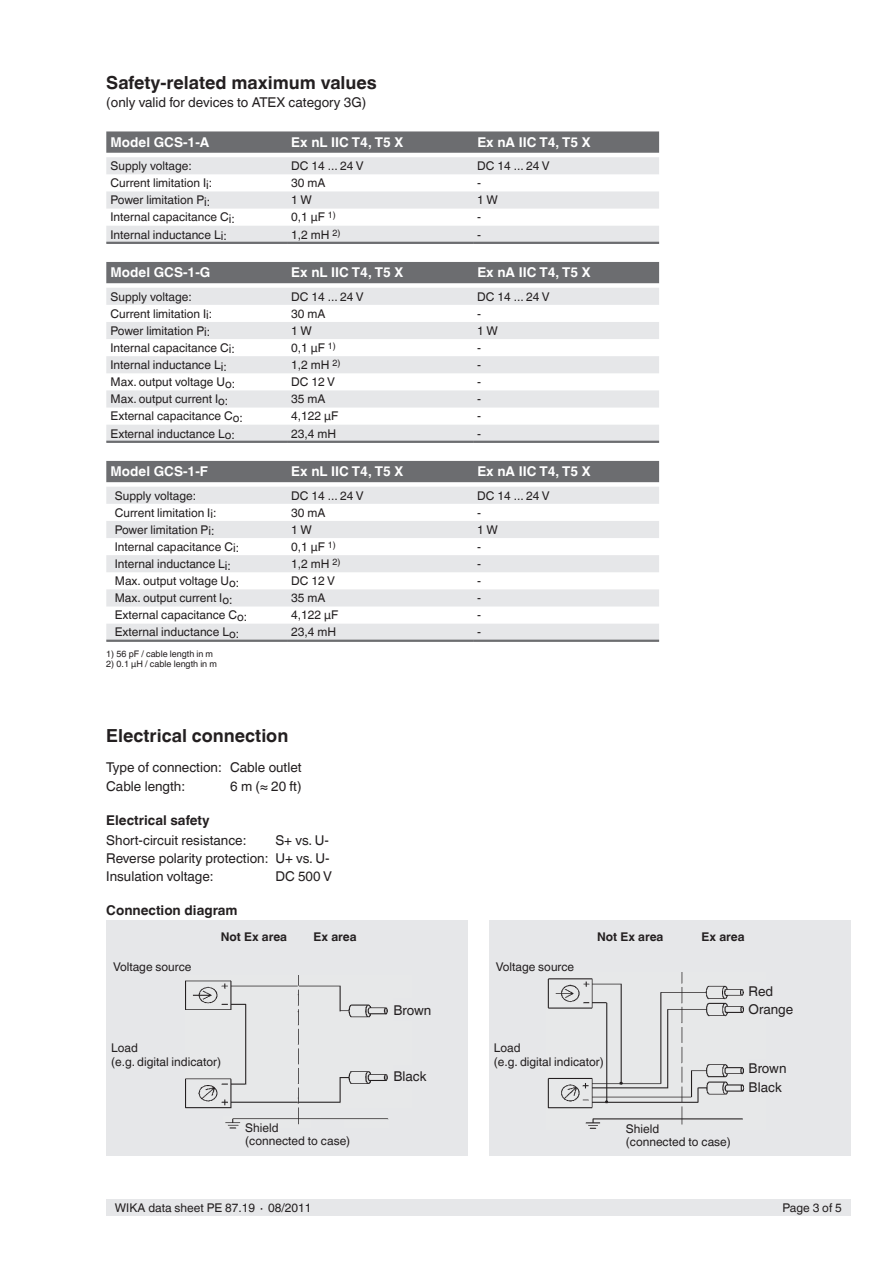
<style>
.page{position:relative;width:893px;height:1263px;background:#fff}
.page>*{position:absolute;margin:0;border:0;box-sizing:border-box;transform-origin:0 0}
.t1{font:700 18px "Helvetica World";color:#231f20}
.t2{font:13.5px/18.1px "Helvetica World";color:#231f20}
.t3{font:700 13.5px "Helvetica World";color:#fff}
.t4{font:700 13.5px "Helvetica World";color:#231f20}
.t5{font:12px/13.5px "Helvetica World";color:#231f20}
.t6{font:700 12px "Helvetica World";color:#231f20}
.t7{font:9px "Helvetica World";color:#231f20}
</style>
<div class="page">
<div style="left:106px;top:1199px;width:744px;height:17px;background:#e6e7e9"></div>
<svg style="left:106px;top:131px;width:553px;height:22px;background:#707174"></svg>
<svg style="left:106px;top:157px;width:553px;height:85px;fill:#e6e7e9"></svg>
<hr style="left:106px;top:242px;width:181px;height:2px;background:#6c6d70">
<hr style="left:287px;top:242px;width:186px;height:2px;background:#6c6d70">
<hr style="left:473px;top:242px;width:186px;height:2px;background:#6c6d70">
<div style="left:106px;top:262px;width:553px;height:21px;background:#6c6d70"></div>
<svg style="left:106px;top:288px;width:553px;height:153px;fill:#e6e7e9"></svg>
<hr style="left:106px;top:441px;width:181px;height:2px;background:#6c6d70">
<hr style="left:287px;top:441px;width:186px;height:2px;background:#6c6d70">
<hr style="left:473px;top:441px;width:186px;height:2px;background:#6c6d70">
<div style="left:106px;top:461px;width:553px;height:21px;background:#6c6d70"></div>
<svg style="left:106px;top:487px;width:553px;height:153px;fill:#e6e7e9"></svg>
<hr style="left:106px;top:640px;width:181px;height:2px;background:#6c6d70">
<hr style="left:287px;top:640px;width:186px;height:2px;background:#6c6d70">
<hr style="left:473px;top:640px;width:186px;height:2px;background:#6c6d70">
<div style="left:106px;top:921px;width:362px;height:235px;background:#e6e7e9"></div>
<img style="left:185px;top:975px;width:204px;height:154px">
<div style="left:489px;top:921px;width:361px;height:235px;background:#e6e7e9"></div>
<img style="left:547px;top:972px;width:198px;height:157px">
<h1 class="t1" style="left:106px;top:73px;width:272px">Safety-related maximum values</h1>
<p class="t2" style="left:106px;top:94px;width:262px">(only valid for devices to ATEX category 3G)</p>
<p class="t3" style="left:111px;top:134px;width:100px">Model GCS-1-A</p>
<p class="t3" style="left:291px;top:134px;width:113px">Ex nL IIC T4, T5 X</p>
<p class="t3" style="left:477px;top:134px;width:115px">Ex nA IIC T4, T5 X</p>
<p class="t5" style="left:111px;top:159px;width:83px">Supply voltage:</p>
<p class="t5" style="left:291px;top:159px;width:74px">DC 14 ... 24 V</p>
<p class="t5" style="left:477px;top:159px;width:74px">DC 14 ... 24 V</p>
<p class="t5" style="left:111px;top:176px;width:103px">Current limitation Ii:</p>
<p class="t5" style="left:291px;top:176px;width:36px">30 mA</p>
<p class="t5" style="left:477px;top:176px;width:5px">-</p>
<p class="t5" style="left:111px;top:193px;width:101px">Power limitation Pi:</p>
<p class="t5" style="left:291px;top:193px;width:22px">1W</p>
<p class="t5" style="left:477px;top:193px;width:22px">1W</p>
<p class="t5" style="left:111px;top:211px;width:126px">Internal capacitance Ci:</p>
<p class="t5" style="left:291px;top:211px;width:46px">0,1 µF <sup>1)</sup></p>
<p class="t5" style="left:477px;top:211px;width:5px">-</p>
<p class="t5" style="left:111px;top:228px;width:118px">Internal inductance Li:</p>
<p class="t5" style="left:291px;top:228px;width:51px">1,2 mH <sup>2)</sup></p>
<p class="t5" style="left:477px;top:228px;width:5px">-</p>
<p class="t3" style="left:111px;top:265px;width:101px">Model GCS-1-G</p>
<p class="t3" style="left:291px;top:265px;width:113px">Ex nL IIC T4, T5 X</p>
<p class="t3" style="left:477px;top:265px;width:115px">Ex nA IIC T4, T5 X</p>
<p class="t5" style="left:111px;top:290px;width:83px">Supply voltage:</p>
<p class="t5" style="left:291px;top:290px;width:74px">DC 14 ... 24 V</p>
<p class="t5" style="left:477px;top:290px;width:74px">DC 14 ... 24 V</p>
<p class="t5" style="left:111px;top:307px;width:103px">Current limitation Ii:</p>
<p class="t5" style="left:291px;top:307px;width:36px">30 mA</p>
<p class="t5" style="left:477px;top:307px;width:5px">-</p>
<p class="t5" style="left:111px;top:324px;width:101px">Power limitation Pi:</p>
<p class="t5" style="left:291px;top:324px;width:22px">1W</p>
<p class="t5" style="left:477px;top:324px;width:22px">1W</p>
<p class="t5" style="left:111px;top:341px;width:126px">Internal capacitance Ci:</p>
<p class="t5" style="left:291px;top:341px;width:46px">0,1 µF <sup>1)</sup></p>
<p class="t5" style="left:477px;top:341px;width:5px">-</p>
<p class="t5" style="left:111px;top:358px;width:118px">Internal inductance Li:</p>
<p class="t5" style="left:291px;top:358px;width:51px">1,2 mH <sup>2)</sup></p>
<p class="t5" style="left:477px;top:358px;width:5px">-</p>
<p class="t5" style="left:111px;top:375px;width:126px">Max. output voltage Uo:</p>
<p class="t5" style="left:291px;top:375px;width:45px">DC 12V</p>
<p class="t5" style="left:477px;top:375px;width:5px">-</p>
<p class="t5" style="left:111px;top:392px;width:119px">Max. output current Io:</p>
<p class="t5" style="left:291px;top:392px;width:36px">35 mA</p>
<p class="t5" style="left:477px;top:392px;width:5px">-</p>
<p class="t5" style="left:111px;top:409px;width:134px">External capacitance Co:</p>
<p class="t5" style="left:291px;top:409px;width:49px">4,122 µF</p>
<p class="t5" style="left:477px;top:409px;width:5px">-</p>
<p class="t5" style="left:111px;top:427px;width:126px">External inductance Lo:</p>
<p class="t5" style="left:291px;top:427px;width:46px">23,4 mH</p>
<p class="t5" style="left:477px;top:427px;width:5px">-</p>
<p class="t3" style="left:111px;top:464px;width:99px">Model GCS-1-F</p>
<p class="t3" style="left:291px;top:464px;width:113px">Ex nL IIC T4, T5 X</p>
<p class="t3" style="left:477px;top:464px;width:115px">Ex nA IIC T4, T5 X</p>
<p class="t5" style="left:115px;top:489px;width:83px">Supply voltage:</p>
<p class="t5" style="left:291px;top:489px;width:74px">DC 14 ... 24 V</p>
<p class="t5" style="left:477px;top:489px;width:74px">DC 14 ... 24 V</p>
<p class="t5" style="left:115px;top:506px;width:103px">Current limitation Ii:</p>
<p class="t5" style="left:291px;top:506px;width:36px">30 mA</p>
<p class="t5" style="left:477px;top:506px;width:5px">-</p>
<p class="t5" style="left:115px;top:523px;width:101px">Power limitation Pi:</p>
<p class="t5" style="left:291px;top:523px;width:22px">1W</p>
<p class="t5" style="left:477px;top:523px;width:22px">1W</p>
<p class="t5" style="left:115px;top:540px;width:126px">Internal capacitance Ci:</p>
<p class="t5" style="left:291px;top:540px;width:46px">0,1 µF <sup>1)</sup></p>
<p class="t5" style="left:477px;top:540px;width:5px">-</p>
<p class="t5" style="left:115px;top:557px;width:118px">Internal inductance Li:</p>
<p class="t5" style="left:291px;top:557px;width:51px">1,2 mH <sup>2)</sup></p>
<p class="t5" style="left:477px;top:557px;width:5px">-</p>
<p class="t5" style="left:115px;top:574px;width:126px">Max. output voltage Uo:</p>
<p class="t5" style="left:291px;top:574px;width:45px">DC 12V</p>
<p class="t5" style="left:477px;top:574px;width:5px">-</p>
<p class="t5" style="left:115px;top:591px;width:119px">Max. output current Io:</p>
<p class="t5" style="left:291px;top:591px;width:36px">35 mA</p>
<p class="t5" style="left:477px;top:591px;width:5px">-</p>
<p class="t5" style="left:115px;top:608px;width:134px">External capacitance Co:</p>
<p class="t5" style="left:291px;top:608px;width:49px">4,122 µF</p>
<p class="t5" style="left:477px;top:608px;width:5px">-</p>
<p class="t5" style="left:115px;top:626px;width:126px">External inductance Lo:</p>
<p class="t5" style="left:291px;top:626px;width:46px">23,4 mH</p>
<p class="t5" style="left:477px;top:626px;width:5px">-</p>
<p class="t7" style="left:106px;top:648px;width:108px">1) 56 pF / cable length in m</p>
<p class="t7" style="left:106px;top:659px;width:112px">2) 0.1 µH / cable length in m</p>
<h1 class="t1" style="left:106px;top:725px;width:184px">Electrical connection</h1>
<p class="t2" style="left:106px;top:758px;width:197px">Type of connection: Cable outlet<br>Cable length:</p>
<p class="t2" style="left:230px;top:777px;width:73px">6 m (≈ 20 ft)</p>
<p class="t4" style="left:106px;top:812px;width:105px">Electrical safety</p>
<p class="t2" style="left:106px;top:831px;width:142px">Short-circuit resistance:</p>
<p class="t2" style="left:106px;top:831px;width:225px;text-align:justify;text-indent:169px">S+ vs. U-Reverse polarity protection: U+ vs. U-Insulation voltage:</p>
<p class="t2" style="left:275px;top:867px;width:58px">DC 500 V</p>
<p class="t4" style="left:106px;top:903px;width:133px">Connection diagram</p>
<p class="t6" style="left:221px;top:929px;width:68px">Not Ex area</p>
<p class="t6" style="left:314px;top:929px;width:45px">Ex area</p>
<p class="t6" style="left:597px;top:929px;width:68px">Not Ex area</p>
<p class="t6" style="left:702px;top:929px;width:45px">Ex area</p>
<p class="t5" style="left:113px;top:960px;width:80px">Voltage source</p>
<p class="t5" style="left:496px;top:960px;width:80px">Voltage source</p>
<p class="t2" style="left:749px;top:982px;width:26px">Red</p>
<p class="t2" style="left:393px;top:1001px;width:39px">Brown</p>
<p class="t2" style="left:749px;top:1000px;width:46px">Orange</p>
<p class="t5" style="left:111px;top:1041px;width:111px">Load<br>(e.g. digital indicator)</p>
<p class="t2" style="left:393px;top:1067px;width:35px">Black</p>
<p class="t5" style="left:494px;top:1041px;width:111px">Load<br>(e.g. digital indicator)</p>
<p class="t2" style="left:749px;top:1059px;width:39px;line-height:19.2px">Brown<br>Black</p>
<p class="t5" style="left:245px;top:1121px;width:107px">Shield<br>(connected to case)</p>
<p class="t5" style="left:626px;top:1122px;width:107px">Shield<br>(connected to case)</p>
<p class="t5" style="left:115px;top:1201px;width:198px">WIKA data sheet PE 87.19 ∙ 08/2011</p>
<p class="t5" style="left:782px;top:1201px;width:61px">Page 3 of 5</p>
</div>
